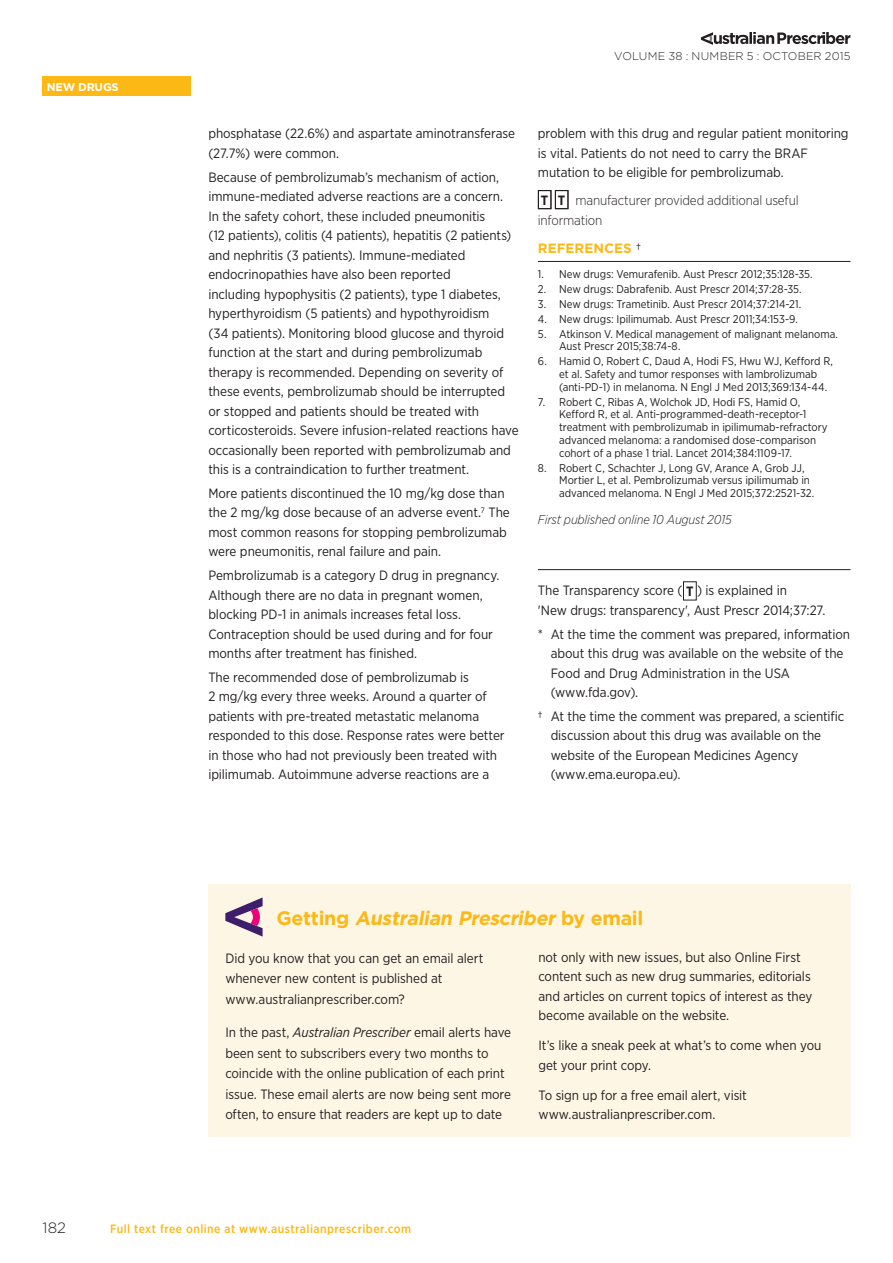
<style>
.page{position:relative;width:893px;height:1263px;background:#fff}
.page>*{position:absolute;margin:0;border:0;box-sizing:border-box;transform-origin:0 0}
.Filler_Header{font:italic 700 19.5px "Gotham";color:#fcb814}
.t1{font:300 15px "Gotham";color:#231f20}
.Body_Text{font:13.5px/19.5px "Gotham Narrow";letter-spacing:-.005em;color:#231f20}
.TT{font:300 13.5px/19.5px "Gotham Narrow";letter-spacing:-.015em;color:#231f20}
.New_Drug_References{font:700 13.5px "Gotham";color:#fcb814}
.t2{font:700 13.5px "Gotham Narrow";color:#231f20}
.First_published{font:italic 300 12.75px "Gotham Narrow";letter-spacing:-.01em;color:#231f20}
.t3{font:500 12px "Gotham Narrow";letter-spacing:.035em;color:#fcb814}
.References_Text{font:11.25px/12.8px "Gotham Narrow";letter-spacing:-.005em;color:#231f20}
.t4{font:300 11.25px "Gotham";letter-spacing:.02em;color:#231f20}
.t5{font:700 11.25px "Gotham";letter-spacing:-.015em;color:#fff}
.s1{font-weight:400;color:#231f20}
.s2{font-style:normal}
.s3{font-style:italic}
</style>
<div class="page">
<div style="left:43px;top:77px;width:148px;height:19px;background:#fcb814"></div>
<svg style="left:701px;top:32px;width:149px;height:13px"></svg>
<hr style="left:538px;top:569px;width:312px;height:1px;background:#231f20">
<div style="left:683px;top:581px;width:14px;height:19px;border:1px solid #231f20"></div>
<hr style="left:538px;top:261px;width:312px;height:1px;background:#231f20">
<div style="left:555px;top:190px;width:13px;height:19px;border:1px solid #231f20"></div>
<div style="left:538px;top:190px;width:13px;height:19px;border:1px solid #231f20"></div>
<div style="left:208px;top:884px;width:642px;height:253px;background:#fef6e5"></div>
<svg style="left:225px;top:897px;width:38px;height:39px"></svg>
<p class="t5" style="left:47px;top:79px;width:74px">NEW DRUGS</p>
<p class="t4" style="left:614px;top:48px;width:238px">VOLUME 38 : NUMBER 5 : OCTOBER 2015</p>
<p class="Body_Text" style="left:208px;top:124px;width:308px">phosphatase (22.6%) and aspartate aminotransferase (27.7%) were common.</p>
<p class="Body_Text" style="left:208px;top:167px;width:312px">Because of pembrolizumab’s mechanism of action, immune-mediated adverse reactions are a concern.<br>In the safety cohort, these included pneumonitis<br>(12 patients), colitis (4 patients), hepatitis (2 patients) and nephritis (3 patients). Immune‑mediated endocrinopathies have also been reported<br>including hypophysitis (2 patients), type 1 diabetes, hyperthyroidism (5 patients) and hypothyroidism<br>(34 patients). Monitoring blood glucose and thyroid function at the start and during pembrolizumab therapy is recommended. Depending on severity of these events, pembrolizumab should be interrupted or stopped and patients should be treated with corticosteroids. Severe infusion-related reactions have occasionally been reported with pembrolizumab and this is a contraindication to further treatment.</p>
<p class="Body_Text" style="left:208px;top:483px;width:303px">More patients discontinued the 10 mg/kg dose than the 2 mg/kg dose because of an adverse event.<sup>7</sup> The most common reasons for stopping pembrolizumab were pneumonitis, renal failure and pain.</p>
<p class="Body_Text" style="left:208px;top:565px;width:293px">Pembrolizumab is a category D drug in pregnancy.<br>Although there are no data in pregnant women, blocking PD-1 in animals increases fetal loss.<br>Contraception should be used during and for four months after treatment has finished.</p>
<p class="Body_Text" style="left:208px;top:667px;width:298px">The recommended dose of pembrolizumab is<br>2 mg/kg every three weeks. Around a quarter of patients with pre-treated metastatic melanoma responded to this dose. Response rates were better in those who had not previously been treated with ipilimumab. Autoimmune adverse reactions are a</p>
<p class="Body_Text" style="left:538px;top:124px;width:312px">problem with this drug and regular patient monitoring is vital. Patients do not need to carry the BRAF mutation to be eligible for pembrolizumab.</p>
<p class="t2" style="left:541px;top:192px;width:26px">T T</p>
<p class="TT" style="left:538px;top:191px;width:262px;text-indent:37px">manufacturer provided additional useful information</p>
<p class="New_Drug_References" style="left:538px;top:239px;width:105px">REFERENCES <span class="s1">†</span></p>
<p class="References_Text" style="left:538px;top:268px;width:276px">1. New drugs: Vemurafenib. Aust Prescr 2012;35:128-35.</p>
<p class="References_Text" style="left:538px;top:282px;width:265px">2. New drugs: Dabrafenib. Aust Prescr 2014;37:28-35.</p>
<p class="References_Text" style="left:538px;top:297px;width:265px">3. New drugs: Trametinib. Aust Prescr 2014;37:214-21.</p>
<p class="References_Text" style="left:538px;top:312px;width:262px">4. New drugs: Ipilimumab. Aust Prescr 2011;34:153-9.</p>
<p class="References_Text" style="left:559px;top:327px;width:280px;text-indent:-21px">5. Atkinson V. Medical management of malignant melanoma.<br>Aust Prescr 2015;38:74-8.</p>
<p class="References_Text" style="left:559px;top:355px;width:275px;text-indent:-21px">6. Hamid O, Robert C, Daud A, Hodi FS, Hwu WJ, Kefford R, et al. Safety and tumor responses with lambrolizumab (anti‑PD-1) in melanoma. N Engl J Med 2013;369:134-44.</p>
<p class="References_Text" style="left:559px;top:395px;width:270px;text-indent:-21px">7. Robert C, Ribas A, Wolchok JD, Hodi FS, Hamid O, Kefford R, et al. Anti-programmed-death-receptor-1 treatment with pembrolizumab in ipilimumab-refractory advanced melanoma: a randomised dose-comparison cohort of a phase 1 trial. Lancet 2014;384:1109-17.</p>
<p class="References_Text" style="left:559px;top:461px;width:257px;text-indent:-21px">8. Robert C, Schachter J, Long GV, Arance A, Grob JJ,<br>Mortier L, et al. Pembrolizumab versus ipilimumab in advanced melanoma. N Engl J Med 2015;372:2521-32.</p>
<p class="First_published" style="left:538px;top:512px;width:195px">First published online 10 August 2015</p>
<p class="Body_Text" style="left:538px;top:581px;width:289px">The Transparency score ( ) is explained in<br>'New drugs: transparency', Aust Prescr 2014;37:27.</p>
<p class="Body_Text" style="left:551px;top:624px;width:301px;text-indent:-13px">* At the time the comment was prepared, information about this drug was available on the website of the Food and Drug Administration in the USA (www.fda.gov).</p>
<p class="Body_Text" style="left:551px;top:706px;width:295px;text-indent:-13px">† At the time the comment was prepared, a scientific discussion about this drug was available on the website of the European Medicines Agency (www.ema.europa.eu).</p>
<p class="t2" style="left:686px;top:583px;width:9px">T</p>
<p class="Filler_Header" style="left:276px;top:905px;width:368px"><span class="s2">G e t t i n g</span> Australian Prescriber<span class="s2">by e m a i l</span></p>
<p class="Body_Text" style="left:225px;top:947px;width:259px;line-height:20.5px">Did you know that you can get an email alert whenever new content is published at www.australianprescriber.com?</p>
<p class="Body_Text" style="left:225px;top:1022px;width:287px;line-height:20.5px">In the past, <span class="s3">Australian Prescriber</span> email alerts have been sent to subscribers every two months to coincide with the online publication of each print issue. These email alerts are now being sent more often, to ensure that readers are kept up to date</p>
<p class="Body_Text" style="left:538px;top:947px;width:275px">not only with new issues, but also Online First content such as new drug summaries, editorials and articles on current topics of interest as they become available on the website.</p>
<p class="Body_Text" style="left:538px;top:1035px;width:284px">It’s like a sneak peek at what’s to come when you get your print copy.</p>
<p class="Body_Text" style="left:538px;top:1085px;width:210px">To sign up for a free email alert, visit www.australianprescriber.com.</p>
<p class="t1" style="left:43px;top:1218px;width:25px">182</p>
<p class="t3" style="left:110px;top:1221px;width:302px">Full text free online at www.australianprescriber.com</p>
</div>
